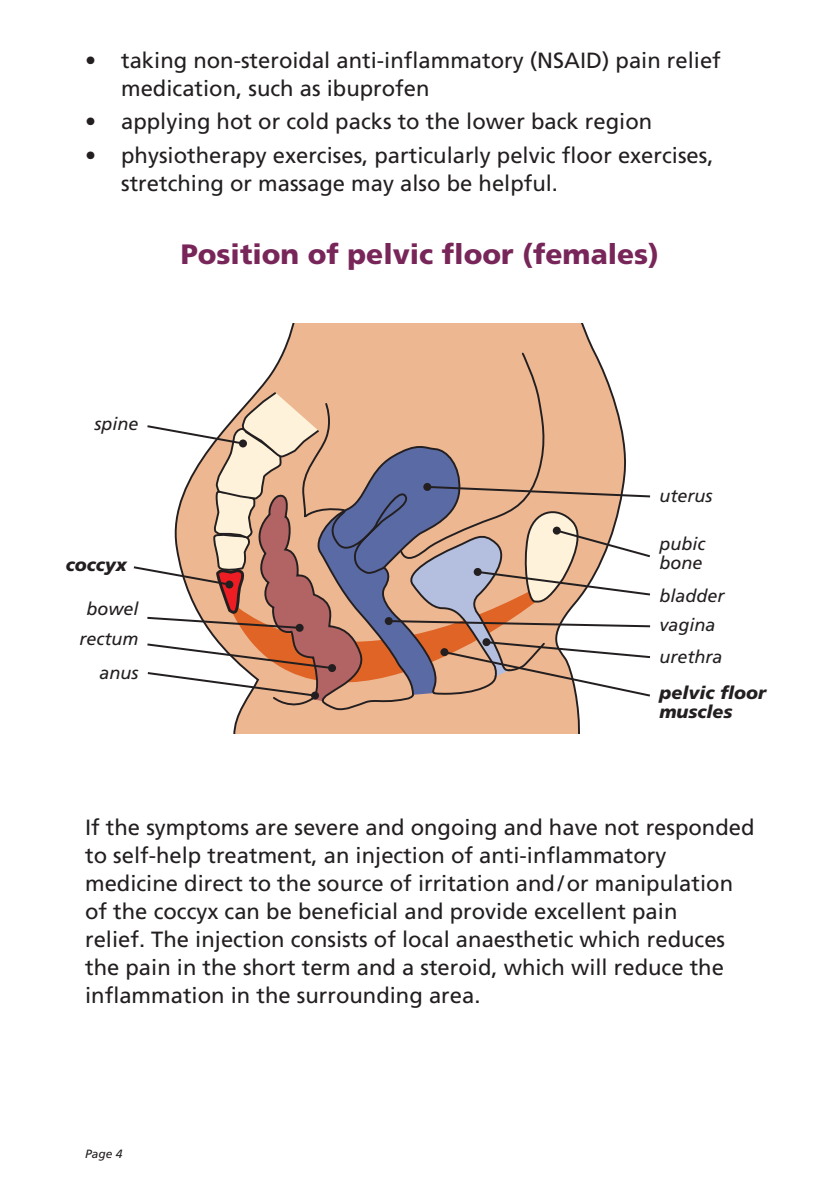
<style>
.page{position:relative;width:840px;height:1191px;background:#fff}
.page>*{position:absolute;margin:0;border:0;box-sizing:border-box;transform-origin:0 0}
.t1{font:900 28px "Frutiger";color:#782659}
.t2{font:22px/28px "Frutiger";color:#231f20}
.t3{font:italic 18px/30.2px "Frutiger";color:#231f20}
.t4{font:italic 900 18px/19px "Frutiger";color:#231f20}
.t5{font:italic 12px "Frutiger";color:#231f20}
</style>
<div class="page">
<svg style="left:282px;top:323px;width:314px;height:410px;background:#ebb997"></svg>
<div style="left:233px;top:712px;width:303px;height:21px;background:#edb792"></div>
<svg style="left:133px;top:352px;width:518px;height:360px"></svg>
<div style="left:440px;top:648px;width:8px;height:8px;background:#231f20;border-radius:50%"></div>
<p class="t2" style="left:121px;top:46px;width:601px;text-indent:-36px">• taking non-steroidal anti-inflammatory (NSAID) pain relief medication, such as ibuprofen</p>
<p class="t2" style="left:85px;top:108px;width:568px">• applying hot or cold packs to the lower back region</p>
<p class="t2" style="left:121px;top:141px;width:593px;text-indent:-36px">• physiotherapy exercises, particularly pelvic floor exercises, stretching or massage may also be helpful.</p>
<p class="t1" style="left:181px;top:237px;width:479px">Position of pelvic floor (females)</p>
<p class="t3" style="left:94px;top:408px;width:46px">spine</p>
<p class="t4" style="left:66px;top:555px;width:63px">coccyx</p>
<p class="t3" style="left:79px;top:594px;width:61px;text-align:center">bowel rectum</p>
<p class="t3" style="left:99px;top:658px;width:41px">anus</p>
<p class="t3" style="left:659px;top:480px;width:55px">uterus</p>
<p class="t3" style="left:659px;top:534px;width:47px;line-height:19px">pubic bone</p>
<p class="t3" style="left:659px;top:581px;width:67px;line-height:29px">bladder vagina</p>
<p class="t3" style="left:659px;top:641px;width:65px">urethra</p>
<p class="t4" style="left:659px;top:683px;width:108px">pelvic floor muscles</p>
<p class="t2" style="left:85px;top:813px;width:670px">If the symptoms are severe and ongoing and have not responded to self-help treatment, an injection of anti-inflammatory medicine direct to the source of irritation and/or manipulation of the coccyx can be beneficial and provide excellent pain<br>relief. The injection consists of local anaesthetic which reduces the pain in the short term and a steroid, which will reduce the inflammation in the surrounding area.</p>
<p class="t5" style="left:85px;top:1147px;width:39px">Page 4</p>
</div>
